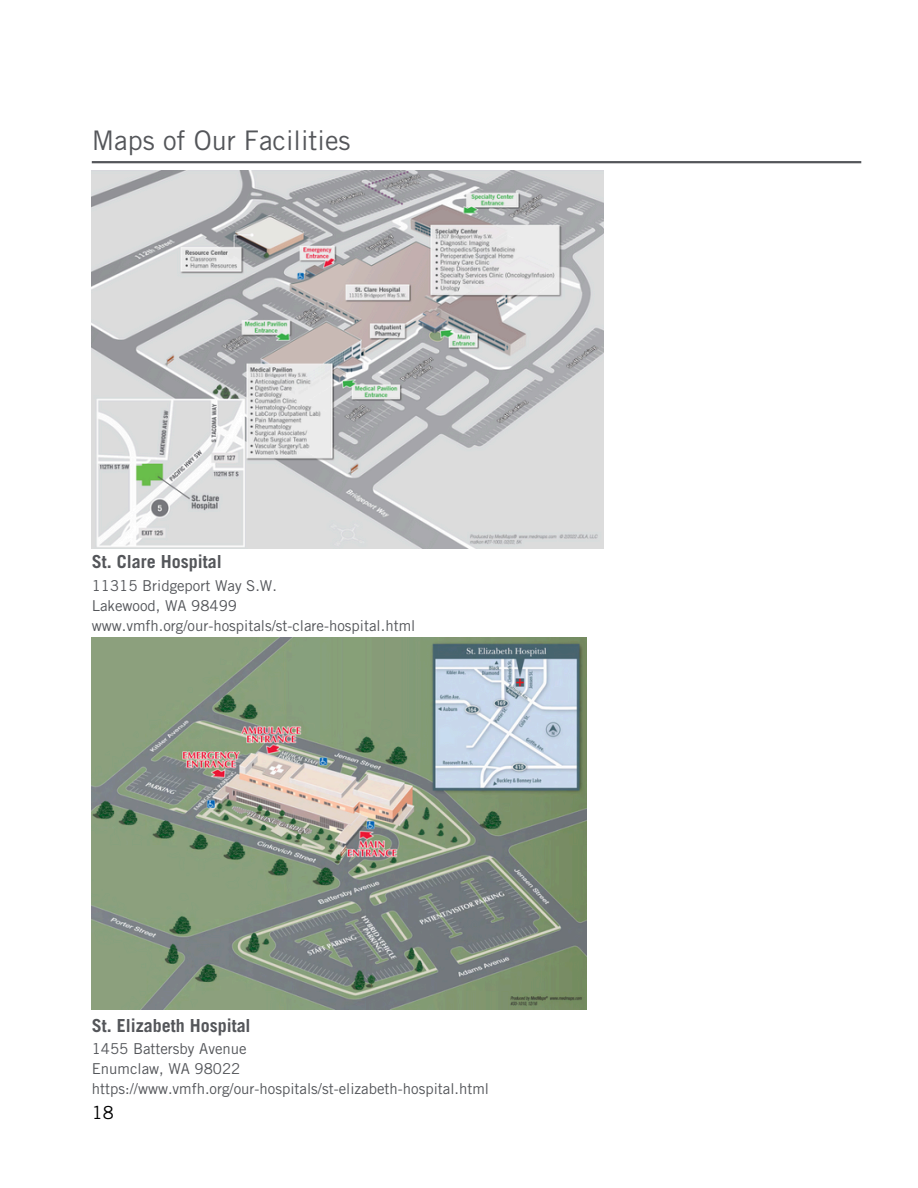
<style>
.page{position:relative;width:918px;height:1188px;background:#fff}
.page>*{position:absolute;margin:0;border:0;box-sizing:border-box;transform-origin:0 0}
.t1{font:27px "Trade Gothic LT Std";color:#54565a}
.t2{font:700 18px "Trade Gothic LT Std";color:#54565a}
.t3{font:18px "Trade Gothic LT Std";color:#000}
.t4{font:15px "Trade Gothic LT Std";color:#54565a}
</style>
<div class="page">
<hr style="left:92px;top:161px;width:769px;height:2px;background:#54565a">
<img style="left:92px;top:170px;width:512px;height:378px">
<img style="left:92px;top:637px;width:495px;height:373px">
<h1 class="t1" style="left:92px;top:131px;width:260px">Maps of Our Facilities</h1>
<p class="t2" style="left:92px;top:555px;width:131px">St. Clare Hospital</p>
<p class="t4" style="left:92px;top:580px;width:187px">11315 Bridgeport Way S.W.</p>
<p class="t4" style="left:92px;top:600px;width:147px">Lakewood, WA 98499</p>
<p class="t4" style="left:92px;top:620px;width:325px">www.vmfh.org/our-hospitals/st-clare-hospital.html</p>
<p class="t2" style="left:92px;top:1019px;width:160px">St. Elizabeth Hospital</p>
<p class="t4" style="left:92px;top:1043px;width:156px">1455 Battersby Avenue</p>
<p class="t4" style="left:92px;top:1063px;width:150px">Enumclaw, WA 98022</p>
<p class="t4" style="left:92px;top:1084px;width:399px">https://www.vmfh.org/our-hospitals/st-elizabeth-hospital.html</p>
<p class="t3" style="left:92px;top:1106px;width:23px">18</p>
</div>
